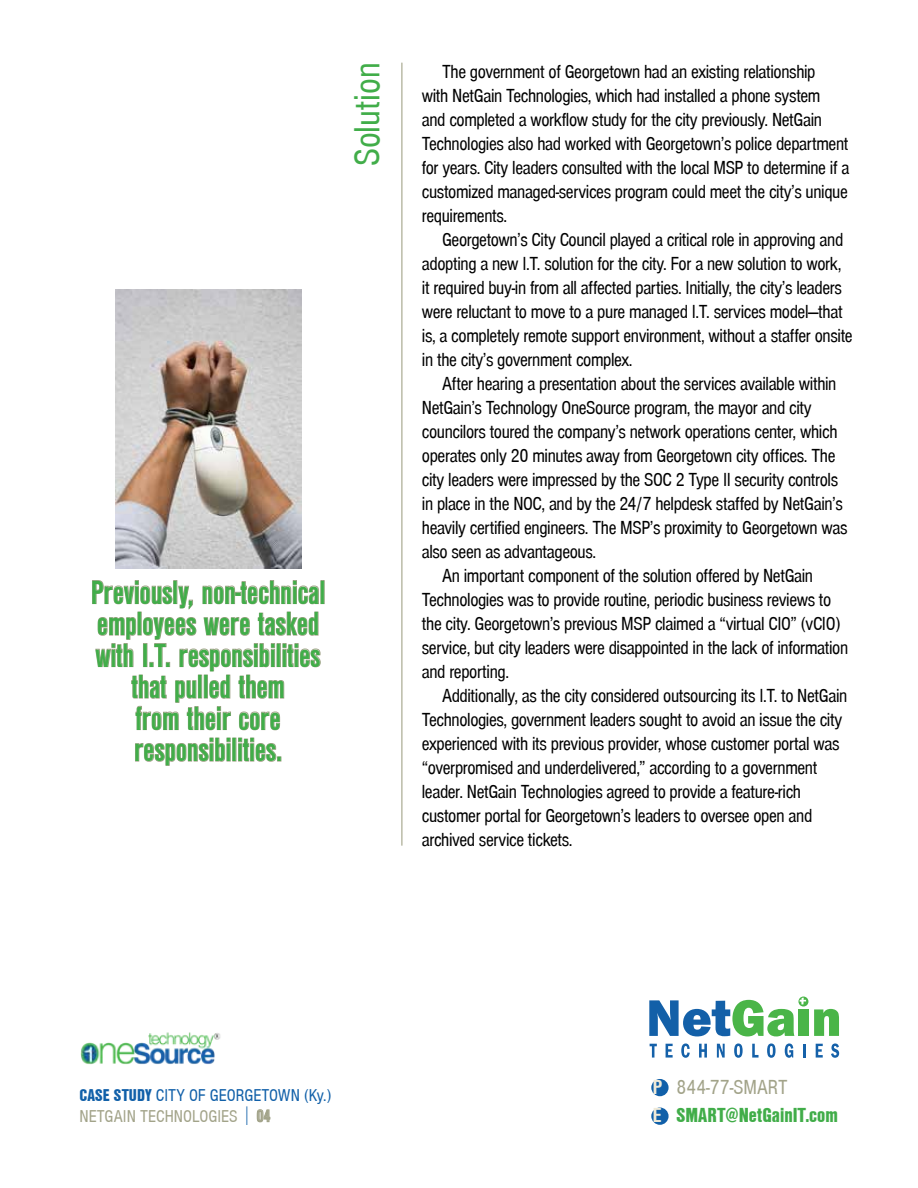
<style>
.page{position:relative;width:918px;height:1188px;background:#fff}
.page>*{position:absolute;margin:0;border:0;box-sizing:border-box;transform-origin:0 0}
.t1{font:37.5px "Nimbus Sans Becker D Con";color:#41ad49}
.t2{font:700 34.5px/31.5px "Nimbus Sans Becker D Con";letter-spacing:-.01em;color:#41ad49;text-align:center}
.t3{font:21px "Nimbus Sans Becker D Bla Con";color:#41ad49}
.t4{font:21px "Nimbus Sans Becker D Con";color:#a2a389}
.t5{font:700 21px/28.5px "Nimbus Sans Becker D Con";color:#f0ead8;scale:1.25 1}
.t6{font:19.5px/24px "Nimbus Sans Becker D Con";letter-spacing:-.02em;color:#000}
.t7{font:17.7px/21px "Nimbus Sans Becker D Con";color:#1160a9}
.s1{font-family:"Nimbus Sans Becker D Bla Con"}
.s2{color:#a2a389}
.s3{font-size:27.6px}
.s4{font-weight:700;color:#a2a389}
</style>
<div class="page">
<svg style="left:649px;top:1000px;width:145px;height:36px"></svg>
<div style="left:799px;top:1009px;width:10px;height:27px;background:#4ab548"></div>
<svg style="left:814px;top:1009px;width:25px;height:27px"></svg>
<svg style="left:650px;top:1044px;width:7px;height:14px"></svg>
<svg style="left:666px;top:1044px;width:7px;height:14px"></svg>
<svg style="left:681px;top:1043px;width:9px;height:15px"></svg>
<svg style="left:699px;top:1044px;width:8px;height:14px"></svg>
<svg style="left:717px;top:1044px;width:8px;height:14px"></svg>
<svg style="left:734px;top:1043px;width:9px;height:15px"></svg>
<svg style="left:752px;top:1044px;width:7px;height:14px"></svg>
<svg style="left:767px;top:1043px;width:9px;height:15px"></svg>
<svg style="left:785px;top:1043px;width:8px;height:15px"></svg>
<hr style="left:803px;top:1044px;width:3px;height:14px;background:#1561a9">
<svg style="left:816px;top:1044px;width:7px;height:14px"></svg>
<svg style="left:831px;top:1043px;width:8px;height:15px"></svg>
<svg style="left:798px;top:997px;width:10px;height:10px"></svg>
<svg style="left:800px;top:998px;width:6px;height:6px"></svg>
<hr style="left:401px;top:63px;width:1px;height:783px;background:#a2a389">
<img style="left:115px;top:289px;width:186px;height:280px">
<svg style="left:92px;top:580px;width:229px;height:151px"></svg>
<svg style="left:135px;top:737px;width:95px;height:29px"></svg>
<svg style="left:239px;top:738px;width:42px;height:24px"></svg>
<div style="left:651px;top:1079px;width:18px;height:17px;background:#1160a9;border-radius:50%"></div>
<div style="left:651px;top:1108px;width:18px;height:17px;background:#1160a9;border-radius:50%"></div>
<svg style="left:257px;top:1109px;width:14px;height:14px"></svg>
<img style="left:80px;top:1032px;width:141px;height:33px">
<h1 class="t1" style="left:347px;top:166px;width:105px;rotate:-90deg">Solution</h1>
<h2 class="t2" style="left:91px;top:577px;width:236px">Previously, non-technical employees were tasked with I.T. responsibilities that pulled them<br>from their core responsibilities.</h2>
<p class="t6" style="left:422px;top:60px;width:429px;text-indent:20px">The government of Georgetown had an existing relationship<br>with NetGain Technologies, which had installed a phone system<br>and completed a workflow study for the city previously. NetGain Technologies also had worked with Georgetown’s police department for years. City leaders consulted with the local MSP to determine if a customized managed-services program could meet the city’s unique requirements.</p>
<p class="t6" style="left:422px;top:228px;width:432px;text-indent:20px">Georgetown’s City Council played a critical role in approving and adopting a new I.T. solution for the city. For a new solution to work, it required buy-in from all affected parties. Initially, the city’s leaders were reluctant to move to a pure managed I.T. services model—that is, a completely remote support environment, without a staffer onsite in the city’s government complex.</p>
<p class="t6" style="left:442px;top:372px;width:396px">After hearing a presentation about the services available within</p>
<p class="t6" style="left:422px;top:396px;width:391px">NetGain’s Technology OneSource program, the mayor and city</p>
<p class="t6" style="left:422px;top:420px;width:417px">councilors toured the company’s network operations center, which</p>
<p class="t6" style="left:422px;top:444px;width:415px">operates only 20 minutes away from Georgetown city offices. The</p>
<p class="t6" style="left:422px;top:468px;width:418px">city leaders were impressed by the SOC 2 Type II security controls</p>
<p class="t6" style="left:422px;top:492px;width:422px">in place in the NOC, and by the 24/7 helpdesk staffed by NetGain’s</p>
<p class="t6" style="left:422px;top:516px;width:427px">heavily certified engineers. The MSP’s proximity to Georgetown was</p>
<p class="t6" style="left:422px;top:540px;width:176px">also seen as advantageous.</p>
<p class="t6" style="left:442px;top:564px;width:373px">An important component of the solution offered by NetGain</p>
<p class="t6" style="left:422px;top:588px;width:411px">Technologies was to provide routine, periodic business reviews to</p>
<p class="t6" style="left:422px;top:612px;width:420px">the city. Georgetown’s previous MSP claimed a “virtual CIO” (vCIO)</p>
<p class="t6" style="left:422px;top:636px;width:428px">service, but city leaders were disappointed in the lack of information</p>
<p class="t6" style="left:422px;top:660px;width:89px">and reporting.</p>
<p class="t6" style="left:442px;top:684px;width:407px">Additionally, as the city considered outsourcing its I.T. to NetGain</p>
<p class="t6" style="left:422px;top:708px;width:422px">Technologies, government leaders sought to avoid an issue the city</p>
<p class="t6" style="left:422px;top:732px;width:419px">experienced with its previous provider, whose customer portal was</p>
<p class="t6" style="left:422px;top:756px;width:397px">“overpromised and underdelivered,” according to a government</p>
<p class="t6" style="left:422px;top:780px;width:381px">leader. NetGain Technologies agreed to provide a feature-rich</p>
<p class="t6" style="left:422px;top:804px;width:392px">customer portal for Georgetown’s leaders to oversee open and</p>
<p class="t6" style="left:422px;top:828px;width:152px">archived service tickets.</p>
<p class="t7" style="left:80px;top:1085px;width:253px"><span class="s1">CASE STUDY</span> CITY OF GEORGETOWN (Ky.)<br><span class="s2">NETGAIN TECHNOLOGIES</span> <span class="s3">I</span> <span class="s4">04</span></p>
<p class="t5" style="left:652px;top:1073px;width:9px">P<br>E</p>
<p class="t4" style="left:677px;top:1076px;width:113px">844-77-SMART</p>
<p class="t3" style="left:677px;top:1103px;width:163px">SMART@NetGainIT.com</p>
</div>
